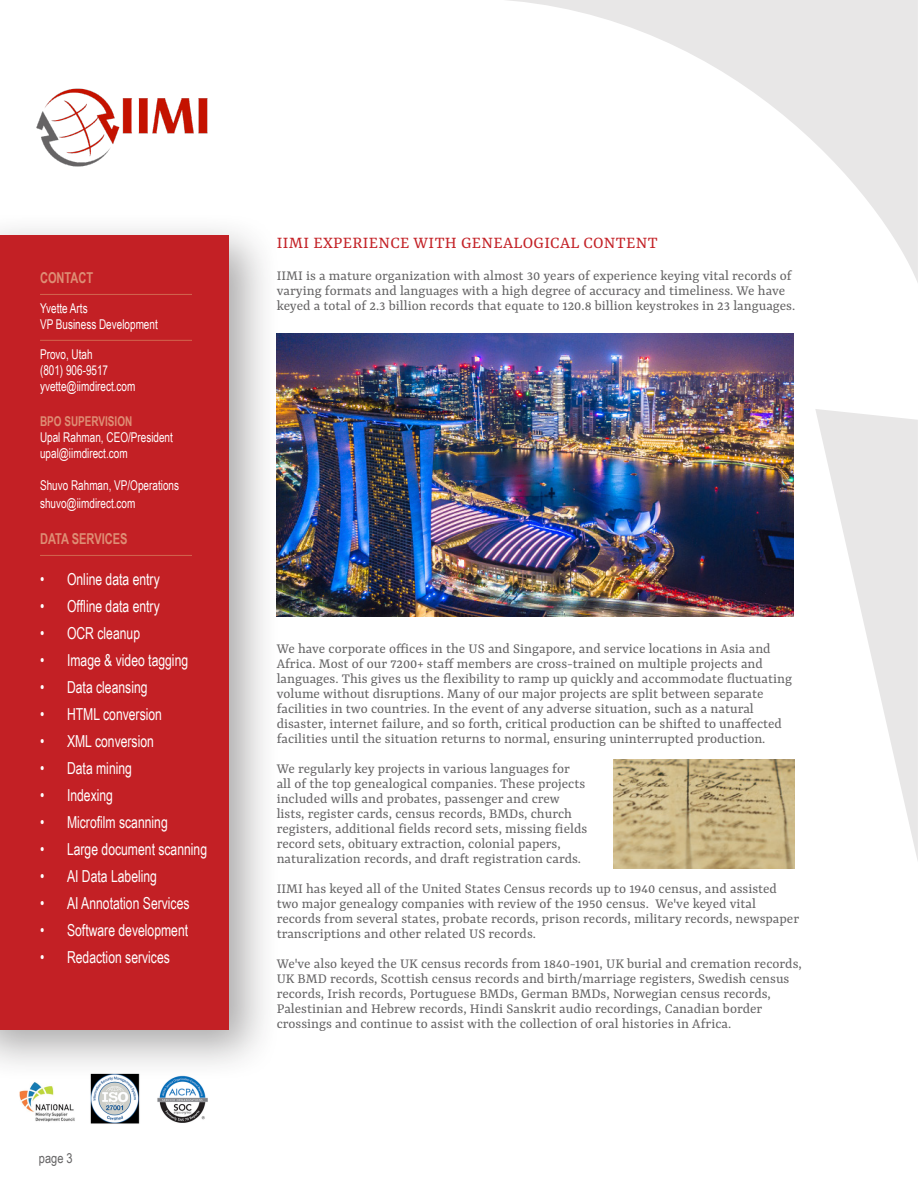
<style>
.page{position:relative;width:918px;height:1188px;background:#fff}
.page>*{position:absolute;margin:0;border:0;box-sizing:border-box;transform-origin:0 0}
.t1{font:18px "Yrsa";letter-spacing:.02em;color:#c32025}
.t2{font:16.5px "Arial Narrow";color:#fff;scale:.9 1}
.t3{font:15px/15px "Yrsa";color:#646364}
.t4{font:700 15px "Arial Narrow";color:#de8e75;scale:.9 1}
.t5{font:13.5px/16.2px "Arial Narrow";color:#fff;scale:.9 1}
.t6{font:700 13.5px "Arial Narrow";color:#de8e75;scale:.9 1}
.t7{font:13.5px "Arial Narrow";color:#646364}
</style>
<div class="page">
<svg style="left:815px;top:409px;width:103px;height:452px"></svg>
<svg style="left:507px;top:0;width:411px;height:283px"></svg>
<img style="left:36px;top:88px;width:172px;height:79px">
<img style="left:19px;top:1082px;width:189px;height:42px">
<img style="left:614px;top:760px;width:180px;height:109px">
<div style="left:0;top:211px;width:281px;height:871px;background:#231f20;opacity:.39"></div>
<div style="left:0;top:235px;width:228px;height:794px;background:#c32025"></div>
<hr style="left:40px;top:294px;width:152px;height:1px;background:#d2674f">
<hr style="left:40px;top:340px;width:152px;height:1px;background:#d2674f">
<hr style="left:40px;top:555px;width:152px;height:1px;background:#d2674f">
<img style="left:277px;top:333px;width:516px;height:283px">
<p class="t4" style="left:40px;top:267px;width:61px">CONTACT</p>
<p class="t5" style="left:40px;top:300px;width:132px">Yvette Arts<br>VP Business Development</p>
<p class="t5" style="left:40px;top:346px;width:60px">Provo, Utah</p>
<p class="t5" style="left:40px;top:362px;width:77px">(801) 906-9517</p>
<p class="t5" style="left:40px;top:378px;width:107px">yvette@iimdirect.com</p>
<p class="t6" style="left:40px;top:411px;width:104px">BPO SUPERVISION</p>
<p class="t5" style="left:40px;top:428px;width:149px">Upal Rahman, CEO/President upal@iimdirect.com</p>
<p class="t5" style="left:40px;top:476px;width:156px;line-height:18px">Shuvo Rahman, VP/Operations shuvo@iimdirect.com</p>
<p class="t4" style="left:40px;top:528px;width:99px">DATA SERVICES</p>
<p class="t2" style="left:40px;top:567px;width:135px">• Online data entry</p>
<p class="t2" style="left:40px;top:594px;width:135px">• Offline data entry</p>
<p class="t2" style="left:40px;top:621px;width:113px">• OCR cleanup</p>
<p class="t2" style="left:40px;top:648px;width:166px">• Image &amp; video tagging</p>
<p class="t2" style="left:40px;top:675px;width:121px">• Data cleansing</p>
<p class="t2" style="left:40px;top:702px;width:137px">• HTML conversion</p>
<p class="t2" style="left:40px;top:729px;width:128px">• XML conversion</p>
<p class="t2" style="left:40px;top:756px;width:104px">• Data mining</p>
<p class="t2" style="left:40px;top:783px;width:83px">• Indexing</p>
<p class="t2" style="left:40px;top:810px;width:144px">• Microfilm scanning</p>
<p class="t2" style="left:40px;top:837px;width:187px">• Large document scanning</p>
<p class="t2" style="left:40px;top:864px;width:132px">• AI Data Labeling</p>
<p class="t2" style="left:40px;top:891px;width:168px">• AI Annotation Services</p>
<p class="t2" style="left:40px;top:918px;width:166px">• Software development</p>
<p class="t2" style="left:40px;top:945px;width:146px">• Redaction services</p>
<p class="t7" style="left:39px;top:1149px;width:35px">page 3</p>
<p class="t1" style="left:277px;top:232px;width:382px">IIMI EXPERIENCE WITH GENEALOGICAL CONTENT</p>
<p class="t3" style="left:277px;top:269px;width:520px">IIMI is a mature organization with almost 30 years of experience keying vital records of varying formats and languages with a high degree of accuracy and timeliness. We have keyed a total of 2.3 billion records that equate to 120.8 billion keystrokes in 23 languages.</p>
<p class="t3" style="left:277px;top:642px;width:517px">We have corporate offices in the US and Singapore, and service locations in Asia and Africa. Most of our 7200+ staff members are cross-trained on multiple projects and languages. This gives us the flexibility to ramp up quickly and accommodate fluctuating volume without disruptions. Many of our major projects are split between separate facilities in two countries. In the event of any adverse situation, such as a natural disaster, internet failure, and so forth, critical production can be shifted to unaffected facilities until the situation returns to normal, ensuring uninterrupted production.</p>
<p class="t3" style="left:277px;top:762px;width:295px">We regularly key projects in various languages for</p>
<p class="t3" style="left:277px;top:777px;width:310px">all of the top genealogical companies. These projects</p>
<p class="t3" style="left:277px;top:792px;width:285px">included wills and probates, passenger and crew</p>
<p class="t3" style="left:277px;top:807px;width:297px">lists, register cards, census records, BMDs, church</p>
<p class="t3" style="left:277px;top:822px;width:312px">registers, additional fields record sets, missing fields</p>
<p class="t3" style="left:277px;top:837px;width:286px">record sets, obituary extraction, colonial papers,</p>
<p class="t3" style="left:277px;top:852px;width:306px">naturalization records, and draft registration cards.</p>
<p class="t3" style="left:277px;top:882px;width:524px">IIMI has keyed all of the United States Census records up to 1940 census, and assisted two major genealogy companies with review of the 1950 census. We've keyed vital records from several states, probate records, prison records, military records, newspaper transcriptions and other related US records.</p>
<p class="t3" style="left:277px;top:957px;width:527px">We've also keyed the UK census records from 1840-1901, UK burial and cremation records, UK BMD records, Scottish census records and birth/marriage registers, Swedish census records, Irish records, Portuguese BMDs, German BMDs, Norwegian census records, Palestinian and Hebrew records, Hindi Sanskrit audio recordings, Canadian border crossings and continue to assist with the collection of oral histories in Africa.</p>
</div>
